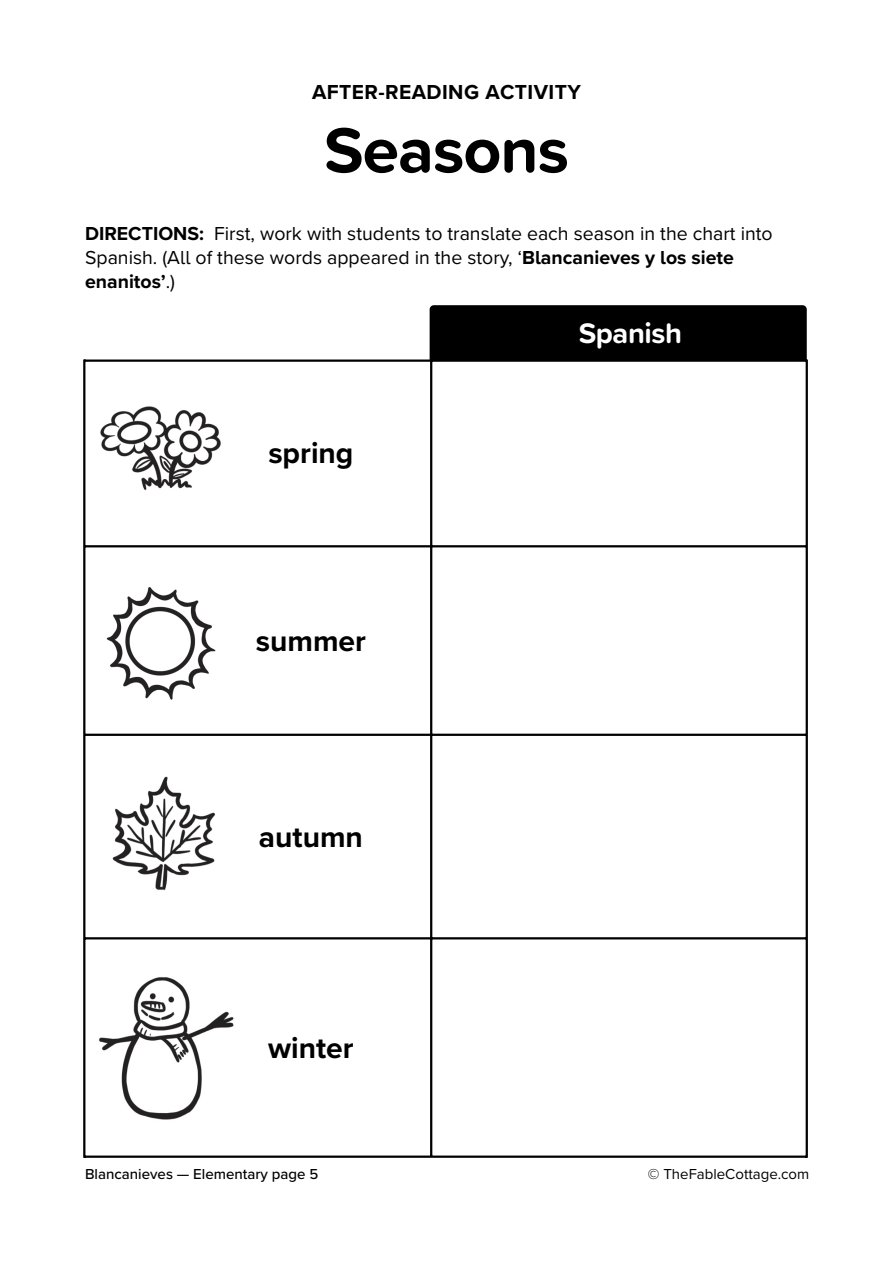
<style>
.page{position:relative;width:893px;height:1263px;background:#fff}
.page>*{position:absolute;margin:0;border:0;box-sizing:border-box;transform-origin:0 0}
.t1{font:700 66px "Proxima Soft";letter-spacing:-.015em;color:#000}
.t2{font:700 30px "Proxima Nova";color:#000}
.t3{font:700 29.25px "Proxima Soft";letter-spacing:-.015em;color:#fff}
.t4{font:700 21px "Proxima Nova";letter-spacing:.02em;color:#000}
.t5{font:19.5px/24px "Proxima Nova";color:#000}
.t6{font:500 15px "Proxima Nova";color:#000}
.t7{font:15px "Proxima Nova";color:#000}
.s1{font-weight:700}
</style>
<div class="page">
<img style="left:100px;top:406px;width:121px;height:84px">
<img style="left:85px;top:560px;width:131px;height:163px">
<img style="left:112px;top:776px;width:104px;height:115px">
<img style="left:85px;top:974px;width:149px;height:151px">
<hr style="left:83px;top:359px;width:2px;height:799px;background:#000">
<hr style="left:806px;top:359px;width:2px;height:799px;background:#000">
<hr style="left:430px;top:361px;width:2px;height:796px;background:#000">
<hr style="left:84px;top:359px;width:723px;height:3px;background:#000">
<hr style="left:84px;top:545px;width:723px;height:2px;background:#000">
<hr style="left:84px;top:734px;width:723px;height:2px;background:#000">
<hr style="left:84px;top:937px;width:723px;height:2px;background:#000">
<hr style="left:84px;top:1155px;width:723px;height:3px;background:#000">
<div style="left:430px;top:305px;width:377px;height:54px;background:#000"></div>
<p class="t4" style="left:312px;top:83px;width:270px">AFTER-READING ACTIVITY</p>
<h1 class="t1" style="left:324px;top:120px;width:247px">Seasons</h1>
<p class="t5" style="left:85px;top:222px;width:689px"><span class="s1">DIRECTIONS:</span> First, work with students to translate each season in the chart into<br>Spanish. (All of these words appeared in the story, ‘<span class="s1">Blancanieves y los siete enanitos’</span>.)</p>
<h2 class="t2" style="left:268px;top:440px;width:87px">spring</h2>
<h2 class="t2" style="left:256px;top:627px;width:112px">summer</h2>
<h2 class="t2" style="left:259px;top:823px;width:106px">autumn</h2>
<h2 class="t2" style="left:268px;top:1034px;width:87px">winter</h2>
<h3 class="t3" style="left:579px;top:320px;width:105px">Spanish</h3>
<p class="t6" style="left:85px;top:1167px;width:235px">Blancanieves — Elementary page 5</p>
<p class="t7" style="left:648px;top:1167px;width:163px">© TheFableCottage.com</p>
</div>
